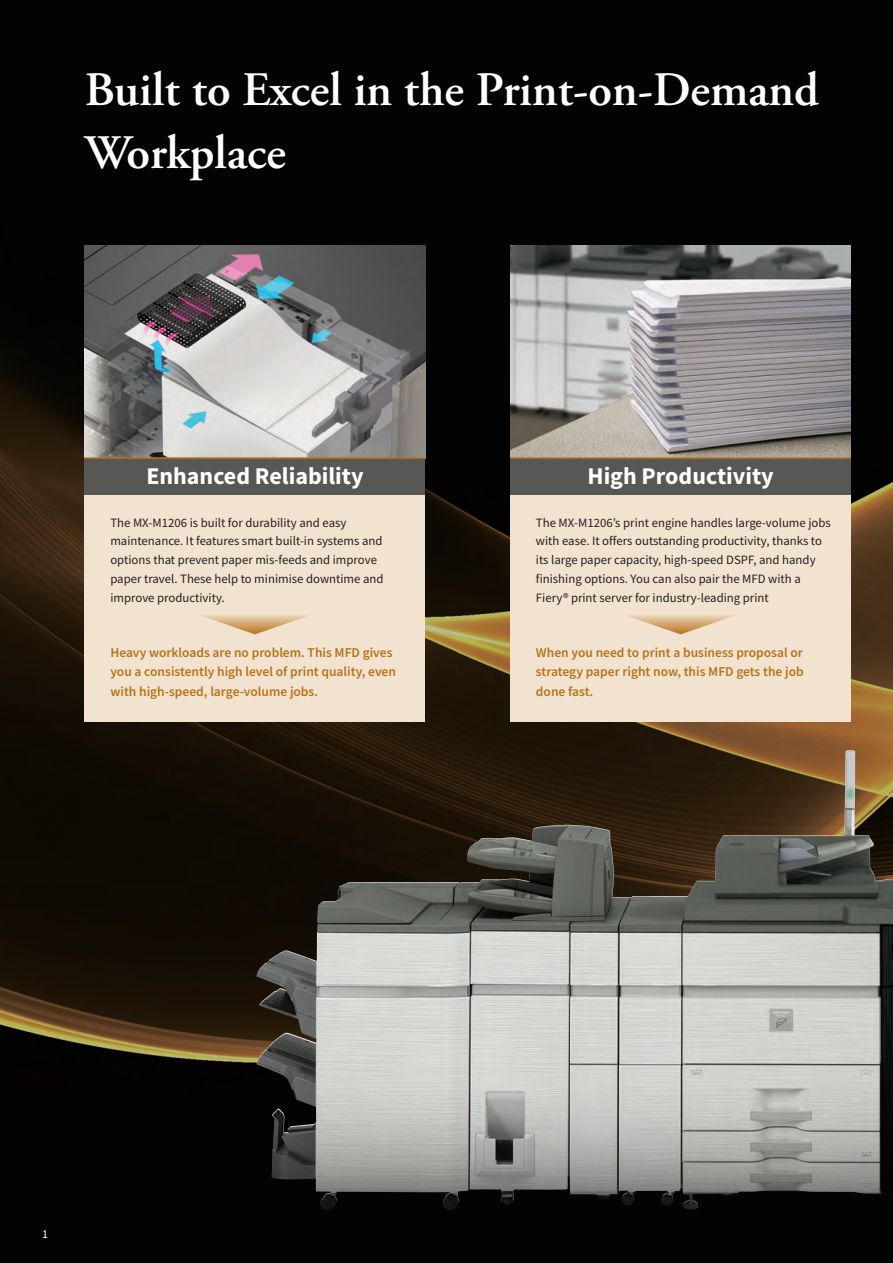
<style>
.page{position:relative;width:893px;height:1263px;background:#fff}
.page>*{position:absolute;margin:0;border:0;box-sizing:border-box;transform-origin:0 0}
.t1{font:600 48px/63px "Adobe Garamond Pro";color:#fff}
.t2{font:700 24px "Source Sans Pro";color:#fff}
.t3{font:600 13.5px/19.5px "Source Sans Pro";color:#b67318;text-align:justify}
.t4{font:12.75px/18.8px "Source Sans Pro";color:#231f20}
.t5{font:12px "Source Sans Pro";color:#fff}
</style>
<div class="page">
<img style="left:0;top:0;width:893px;height:1263px">
<img style="left:256px;top:750px;width:594px;height:383px">
<div style="left:510px;top:245px;width:341px;height:477px;background:#f1e3d0"></div>
<div style="left:85px;top:245px;width:340px;height:477px;background:#f1e3d0"></div>
<img style="left:85px;top:245px;width:340px;height:212px">
<img style="left:510px;top:245px;width:341px;height:212px">
<svg style="left:626px;top:615px;width:109px;height:19px"></svg>
<svg style="left:201px;top:615px;width:108px;height:19px"></svg>
<div style="left:510px;top:458px;width:341px;height:36px;background:#575855"></div>
<div style="left:85px;top:458px;width:340px;height:36px;background:#575855"></div>
<hr style="left:510px;top:457px;width:341px;height:2px;background:#b67318">
<hr style="left:85px;top:457px;width:340px;height:2px;background:#b67318">
<p class="t1" style="left:85px;top:59px;width:736px">Built to Excel in the Print-on-Demand<br>Workplace</p>
<p class="t2" style="left:146px;top:460px;width:219px">Enhanced Reliability</p>
<p class="t2" style="left:587px;top:460px;width:188px">High Productivity</p>
<p class="t4" style="left:536px;top:513px;width:296px">The MX-M1206’s print engine handles large-volume jobs with ease. It offers outstanding productivity, thanks to its large paper capacity, high-speed DSPF, and handy finishing options. You can also pair the MFD with a Fiery® print server for industry-leading print</p>
<p class="t4" style="left:110px;top:513px;width:275px">The MX-M1206 is built for durability and easy maintenance. It features smart built-in systems and options that prevent paper mis-feeds and improve paper travel. These help to minimise downtime and improve productivity.</p>
<p class="t3" style="left:110px;top:642px;width:287px;text-align:left">Heavy workloads are no problem. This MFD gives you a consistently high level of print quality, even with high-speed, large-volume jobs.</p>
<p class="t3" style="left:536px;top:642px;width:269px">When you need to print a business proposal or strategy paper right now, this MFD gets the job done fast.</p>
<p class="t5" style="left:42px;top:1226px;width:7px">1</p>
</div>
